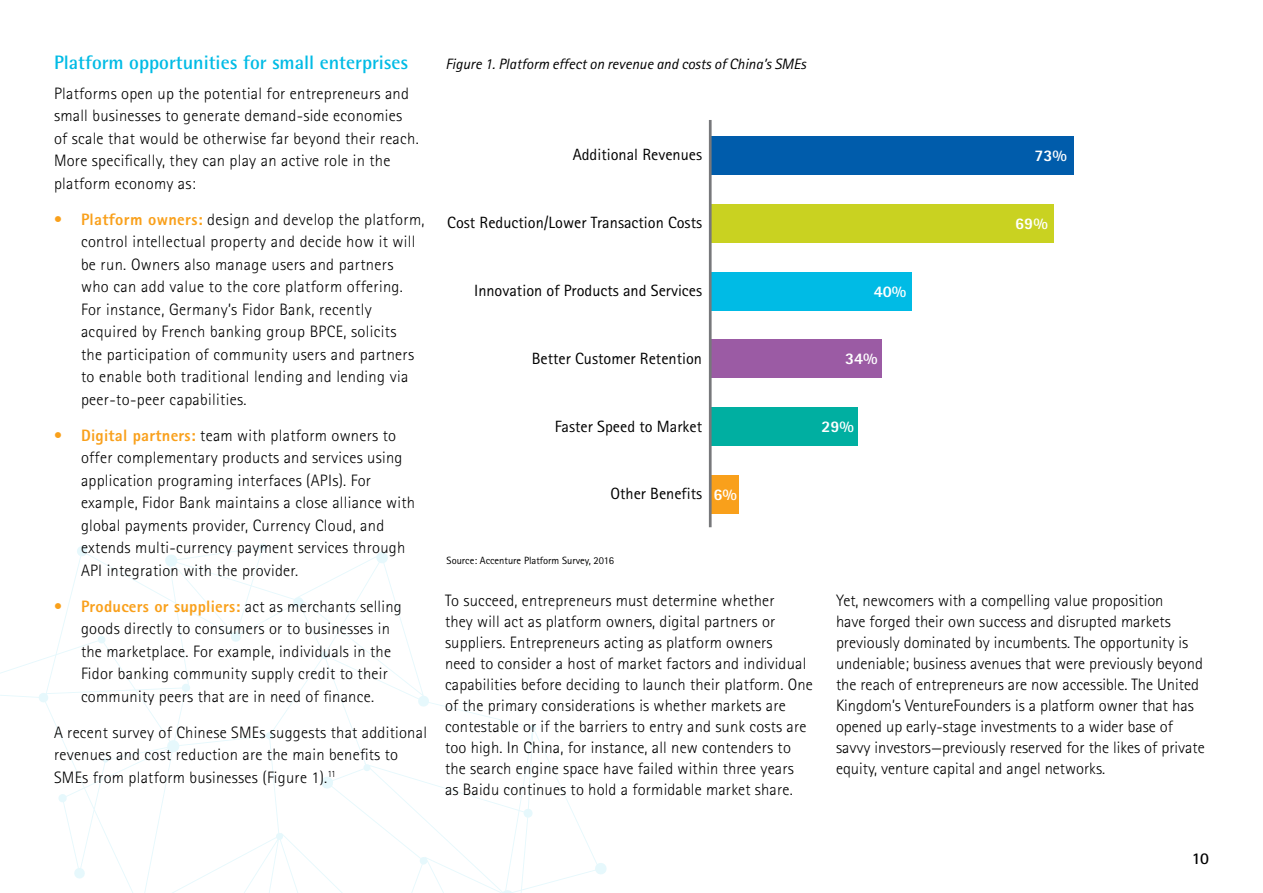
<style>
.page{position:relative;width:1263px;height:893px;background:#fff}
.page>*{position:absolute;margin:0;border:0;box-sizing:border-box;transform-origin:0 0}
.t1{font:700 19.5px "Rotis Semi Sans";color:#00bbe5}
.t2{font:300 16.5px/22.5px "Rotis Sans Serif";letter-spacing:.015em;color:#000}
.t3{font:700 16.5px "Rotis Sans Serif";color:#000}
.t4{font:16.35px "Rotis Sans Serif";color:#000}
.t5{font:800 16.35px "Rotis Sans Serif";color:#fff}
.t6{font:italic 15px "Rotis Sans Serif";color:#000}
.t7{font:10.5px "Rotis Sans Serif";color:#000}
.s1{color:#f9a01b}
.s2{font-weight:800;color:#f9a01b}
.s3{font-weight:800;color:#fff}
</style>
<div class="page">
<svg style="left:0;top:543px;width:607px;height:350px"></svg>
<div style="left:709px;top:136px;width:365px;height:38px;background:#005cab"></div>
<div style="left:709px;top:204px;width:345px;height:38px;background:#c9d221"></div>
<div style="left:709px;top:272px;width:203px;height:38px;background:#00bbe5"></div>
<div style="left:709px;top:340px;width:173px;height:38px;background:#9b5ba4"></div>
<div style="left:709px;top:408px;width:149px;height:38px;background:#00afa1"></div>
<div style="left:709px;top:475px;width:30px;height:38px;background:#f9a01b"></div>
<hr style="left:709px;top:120px;width:3px;height:407px;background:#77787b">
<p class="t1" style="left:54px;top:51px;width:356px">Platform opportunities for small enterprises</p>
<p class="t2" style="left:54px;top:82px;width:366px">Platforms open up the potential for entrepreneurs and small businesses to generate demand-side economies of scale that would be otherwise far beyond their reach.<br>More specifically, they can play an active role in the platform economy as:</p>
<p class="t2" style="left:81px;top:208px;width:345px;text-indent:-27px"><span class="s1">•</span> <span class="s2">Platform owners:</span> design and develop the platform, control intellectual property and decide how it will be run. Owners also manage users and partners who can add value to the core platform offering.<br>For instance, Germany’s Fidor Bank, recently acquired by French banking group BPCE, solicits<br>the participation of community users and partners to enable both traditional lending and lending via peer-to-peer capabilities.</p>
<p class="t2" style="left:81px;top:424px;width:336px;text-indent:-27px"><span class="s1">•</span> <span class="s2">Digital partners:</span> team with platform owners to offer complementary products and services using application programing interfaces (APIs). For example, Fidor Bank maintains a close alliance with global payments provider, Currency Cloud, and extends multi-currency payment services through API integration with the provider.</p>
<p class="t2" style="left:81px;top:595px;width:322px;text-indent:-27px"><span class="s1">•</span> <span class="s2">Producers or suppliers:</span> act as merchants selling goods directly to consumers or to businesses in the marketplace. For example, individuals in the Fidor banking community supply credit to their community peers that are in need of finance.</p>
<p class="t2" style="left:54px;top:721px;width:374px">A recent survey of Chinese SMEs suggests that additional revenues and cost reduction are the main benefits to<br>SMEs from platform businesses (Figure 1).<sup>11</sup></p>
<p class="t6" style="left:445px;top:56px;width:362px">Figure 1. Platform effect on revenue and costs of China’s SMEs</p>
<p class="t4" style="left:573px;top:145px;width:131px">Additional Revenues</p>
<p class="t5" style="left:1034px;top:145px;width:34px">73%</p>
<p class="t4" style="left:447px;top:213px;width:256px">Cost Reduction/Lower Transaction Costs</p>
<p class="t5" style="left:1015px;top:213px;width:34px">69%</p>
<p class="t4" style="left:474px;top:281px;width:229px">Innovation of Products and Services</p>
<p class="t5" style="left:874px;top:281px;width:34px">40%</p>
<p class="t4" style="left:532px;top:349px;width:172px">Better Customer Retention</p>
<p class="t5" style="left:845px;top:348px;width:34px">34%</p>
<p class="t4" style="left:555px;top:416px;width:149px">Faster Speed to Market</p>
<p class="t5" style="left:821px;top:416px;width:34px">29%</p>
<p class="t4" style="left:610px;top:484px;width:128px">Other Benefits <span class="s3">6%</span></p>
<p class="t7" style="left:447px;top:554px;width:169px">Source: Accenture Platform Survey, 2016</p>
<p class="t2" style="left:445px;top:590px;width:369px;line-height:21px">To succeed, entrepreneurs must determine whether<br>they will act as platform owners, digital partners or suppliers. Entrepreneurs acting as platform owners<br>need to consider a host of market factors and individual capabilities before deciding to launch their platform. One of the primary considerations is whether markets are contestable or if the barriers to entry and sunk costs are too high. In China, for instance, all new contenders to the search engine space have failed within three years<br>as Baidu continues to hold a formidable market share.</p>
<p class="t2" style="left:836px;top:590px;width:370px;line-height:21px">Yet, newcomers with a compelling value proposition<br>have forged their own success and disrupted markets previously dominated by incumbents. The opportunity is undeniable; business avenues that were previously beyond the reach of entrepreneurs are now accessible. The United Kingdom’s VentureFounders is a platform owner that has opened up early-stage investments to a wider base of savvy investors—previously reserved for the likes of private equity, venture capital and angel networks.</p>
<p class="t3" style="left:1192px;top:848px;width:19px">10</p>
</div>
